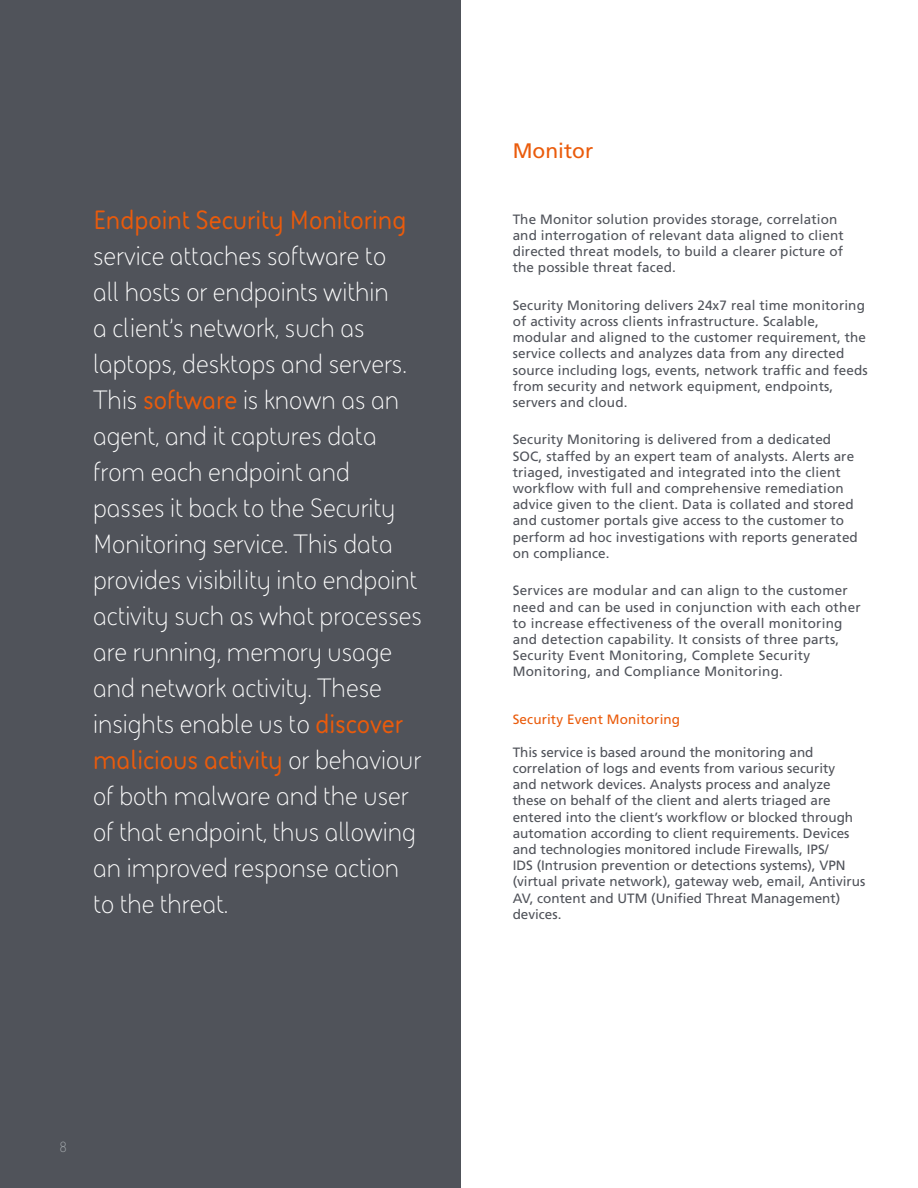
<style>
.page{position:relative;width:918px;height:1188px;background:#fff}
.page>*{position:absolute;margin:0;border:0;box-sizing:border-box;transform-origin:0 0}
.t1{font:27px/36px "BAE Systems";color:#fff}
.t2{font:700 27px "BAE Systems";color:#ea5b0b}
.t3{font:21px "Frutiger LT Std";color:#ea5b0b}
.t4{font:15px "BAE Systems";color:#a4a9ad}
.t5{font:13.5px/16.2px "Frutiger LT Std";letter-spacing:.01em;color:#50535a}
.t6{font:13.5px "Frutiger LT Std";letter-spacing:.01em;color:#ea5b0b}
.s1{font-weight:700;color:#ea5b0b}
</style>
<div class="page">
<div style="left:0;top:0;width:461px;height:1188px;background:#50535a"></div>
<h1 class="t2" style="left:93px;top:202px;width:315px">Endpoint Security Monitoring</h1>
<p class="t1" style="left:93px;top:237px;width:330px">service attaches software to<br>all hosts or endpoints within<br>a client’s network, such as laptops, desktops and servers.<br>This <span class="s1">software</span> is known as an agent, and it captures data from each endpoint and passes it back to the Security<br>Monitoring service. This data provides visibility into endpoint activity such as what processes are running, memory usage and network activity. These insights enable us to <span class="s1">discover malicious activity</span> or behaviour of both malware and the user of that endpoint, thus allowing an improved response action to the threat.</p>
<p class="t4" style="left:60px;top:1137px;width:9px">8</p>
<h2 class="t3" style="left:513px;top:139px;width:82px">Monitor</h2>
<p class="t5" style="left:513px;top:211px;width:332px">The Monitor solution provides storage, correlation and interrogation of relevant data aligned to client directed threat models, to build a clearer picture of the possible threat faced.</p>
<p class="t5" style="left:513px;top:297px;width:357px">Security Monitoring delivers 24x7 real time monitoring of activity across clients infrastructure. Scalable, modular and aligned to the customer requirement, the service collects and analyzes data from any directed source including logs, events, network traffic and feeds from security and network equipment, endpoints, servers and cloud.</p>
<p class="t5" style="left:513px;top:432px;width:347px">Security Monitoring is delivered from a dedicated SOC, staffed by an expert team of analysts. Alerts are triaged, investigated and integrated into the client workflow with full and comprehensive remediation advice given to the client. Data is collated and stored and customer portals give access to the customer to perform ad hoc investigations with reports generated on compliance.</p>
<p class="t5" style="left:513px;top:583px;width:350px">Services are modular and can align to the customer need and can be used in conjunction with each other to increase effectiveness of the overall monitoring and detection capability. It consists of three parts, Security Event Monitoring, Complete Security Monitoring, and Compliance Monitoring.</p>
<p class="t6" style="left:513px;top:711px;width:169px">Security Event Monitoring</p>
<p class="t5" style="left:513px;top:744px;width:354px">This service is based around the monitoring and correlation of logs and events from various security<br>and network devices. Analysts process and analyze these on behalf of the client and alerts triaged are entered into the client’s workflow or blocked through automation according to client requirements. Devices and technologies monitored include Firewalls, IPS/<br>IDS (Intrusion prevention or detections systems), VPN (virtual private network), gateway web, email, Antivirus AV, content and UTM (Unified Threat Management) devices.</p>
</div>
